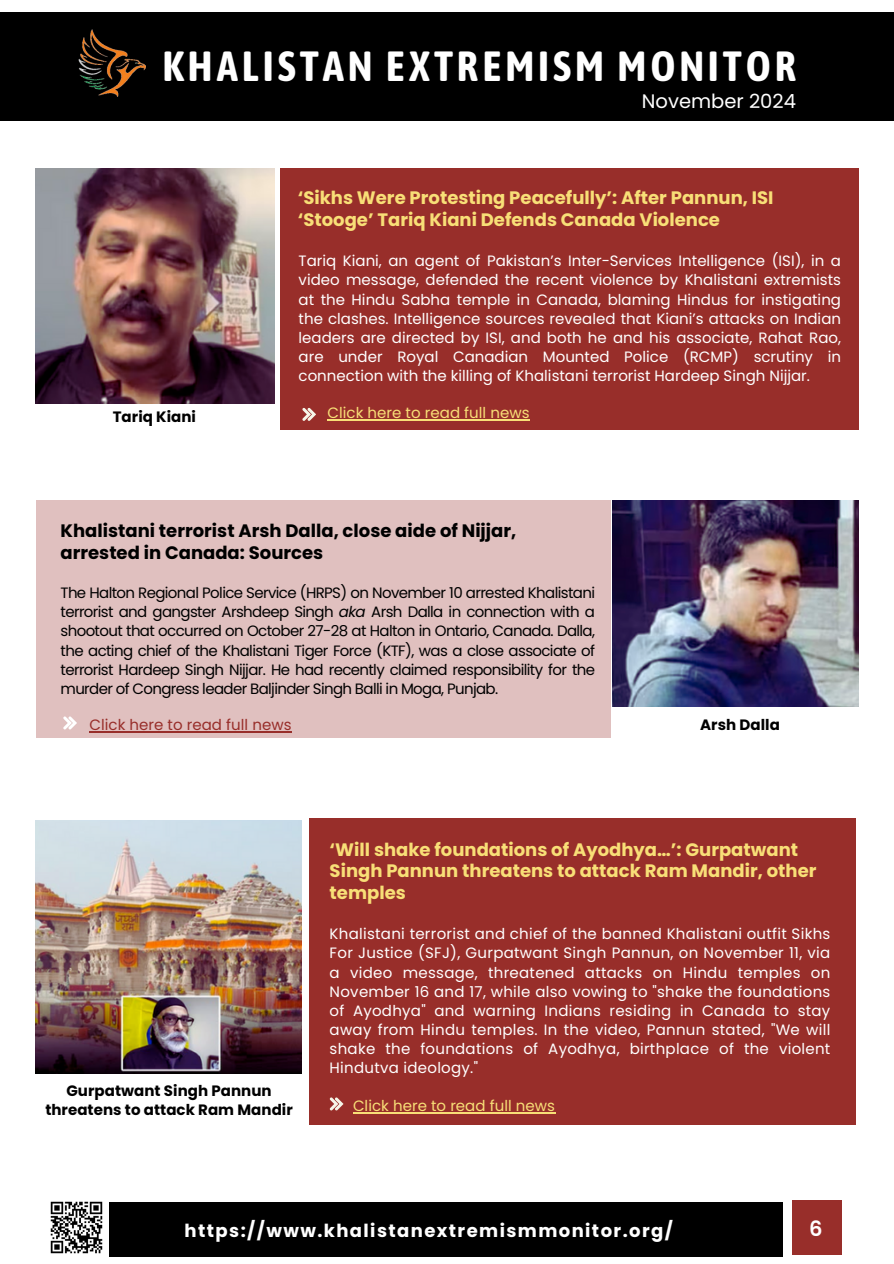
<style>
.page{position:relative;width:894px;height:1264px;background:#fff}
.page>*{position:absolute;margin:0;border:0;box-sizing:border-box;transform-origin:0 0}
.t1{font:700 42px "Asap Condensed";letter-spacing:.09em;color:#fff}
.t2{font:600 21px "Poppins";color:#fff}
.t3{font:19.5px "Poppins";color:#fff}
.t4{font:700 18px/21.3px "Poppins";color:#f8df77}
.t5{font:700 18px/21.3px "Poppins";color:#000}
.t6{font:700 18px "Poppins";letter-spacing:.08em;color:#fff}
.t7{font:15px/19.2px "Poppins";letter-spacing:.01em;color:#fff;text-align:justify}
.t8{font:15px/19.2px "Poppins";letter-spacing:-.04em;color:#000;text-align:justify}
.t9{font:700 15px/19.2px "Poppins";letter-spacing:.005em;color:#000;text-align:center}
.t10{font:15px "Poppins";letter-spacing:.005em;color:#f8df77}
.t11{font:15px "Poppins";letter-spacing:.005em;color:#982e2a}
.s1{font-style:italic}
</style>
<div class="page">
<div style="left:0;top:12px;width:893px;height:109px;background:#000"></div>
<img style="left:78px;top:29px;width:67px;height:68px">
<div style="left:280px;top:168px;width:578px;height:261px;background:#982e2a"></div>
<svg style="left:302px;top:408px;width:14px;height:13px"></svg>
<div style="left:36px;top:500px;width:574px;height:238px;background:#e0c0bf"></div>
<svg style="left:63px;top:716px;width:14px;height:13px"></svg>
<div style="left:109px;top:1202px;width:673px;height:54px;background:#000"></div>
<div style="left:791px;top:1200px;width:49px;height:54px;background:#982e2a"></div>
<img style="left:50px;top:1201px;width:53px;height:53px">
<div style="left:309px;top:817px;width:546px;height:307px;background:#982e2a"></div>
<svg style="left:330px;top:1097px;width:13px;height:13px"></svg>
<img style="left:36px;top:168px;width:238px;height:235px">
<img style="left:612px;top:500px;width:246px;height:206px">
<img style="left:36px;top:820px;width:265px;height:253px">
<hr style="left:327px;top:419px;width:202px;height:1px;background:#f8df77">
<hr style="left:89px;top:731px;width:202px;height:1px;background:#982e2a">
<hr style="left:353px;top:1112px;width:202px;height:1px;background:#f8df77">
<h1 class="t1" style="left:162px;top:42px;width:635px">KHALISTAN EXTREMISM MONITOR</h1>
<p class="t9" style="left:113px;top:407px;width:85px">Tariq Kiani</p>
<p class="t3" style="left:641px;top:88px;width:155px">November 2024</p>
<h3 class="t4" style="left:297px;top:187px;width:477px">‘Sikhs Were Protesting Peacefully’: After Pannun, ISI ‘Stooge’ Tariq Kiani Defends Canada Violence</h3>
<p class="t7" style="left:298px;top:251px;width:544px">Tariq Kiani, an agent of Pakistan’s Inter-Services Intelligence (ISI), in a video message, defended the recent violence by Khalistani extremists at the Hindu Sabha temple in Canada, blaming Hindus for instigating the clashes. Intelligence sources revealed that Kiani’s attacks on Indian leaders are directed by ISI, and both he and his associate, Rahat Rao, are under Royal Canadian Mounted Police (RCMP) scrutiny in connection with the killing of Khalistani terrorist Hardeep Singh Nijjar.</p>
<h4 class="t10" style="left:327px;top:402px;width:203px">Click here to read full news</h4>
<h2 class="t5" style="left:60px;top:520px;width:457px">Khalistani terrorist Arsh Dalla, close aide of Nijjar, arrested in Canada: Sources</h2>
<p class="t8" style="left:60px;top:583px;width:536px">The Halton Regional Police Service (HRPS) on November 10 arrested Khalistani terrorist and gangster Arshdeep Singh <span class="s1">aka</span> Arsh Dalla in connection with a shootout that occurred on October 27-28 at Halton in Ontario, Canada. Dalla, the acting chief of the Khalistani Tiger Force (KTF), was a close associate of terrorist Hardeep Singh Nijjar. He had recently claimed responsibility for the murder of Congress leader Baljinder Singh Balli in Moga, Punjab.</p>
<p class="t11" style="left:89px;top:714px;width:203px">Click here to read full news</p>
<h4 class="t9" style="left:700px;top:715px;width:81px">Arsh Dalla</h4>
<p class="t9" style="left:45px;top:1081px;width:249px">Gurpatwant Singh Pannun threatens to attack Ram Mandir</p>
<h2 class="t4" style="left:329px;top:838px;width:488px">‘Will shake foundations of Ayodhya…’: Gurpatwant<br>Singh Pannun threatens to attack Ram Mandir, other temples</h2>
<p class="t7" style="left:329px;top:924px;width:502px">Khalistani terrorist and chief of the banned Khalistani outfit Sikhs For Justice (SFJ), Gurpatwant Singh Pannun, on November 11, via a video message, threatened attacks on Hindu temples on November 16 and 17, while also vowing to "shake the foundations of Ayodhya" and warning Indians residing in Canada to stay away from Hindu temples. In the video, Pannun stated, "We will shake the foundations of Ayodhya, birthplace of the violent Hindutva ideology."</p>
<p class="t10" style="left:353px;top:1095px;width:203px">Click here to read full news</p>
<p class="t6" style="left:184px;top:1218px;width:489px">https://www.khalistanextremismmonitor.org/</p>
<p class="t2" style="left:809px;top:1213px;width:15px">6</p>
</div>
